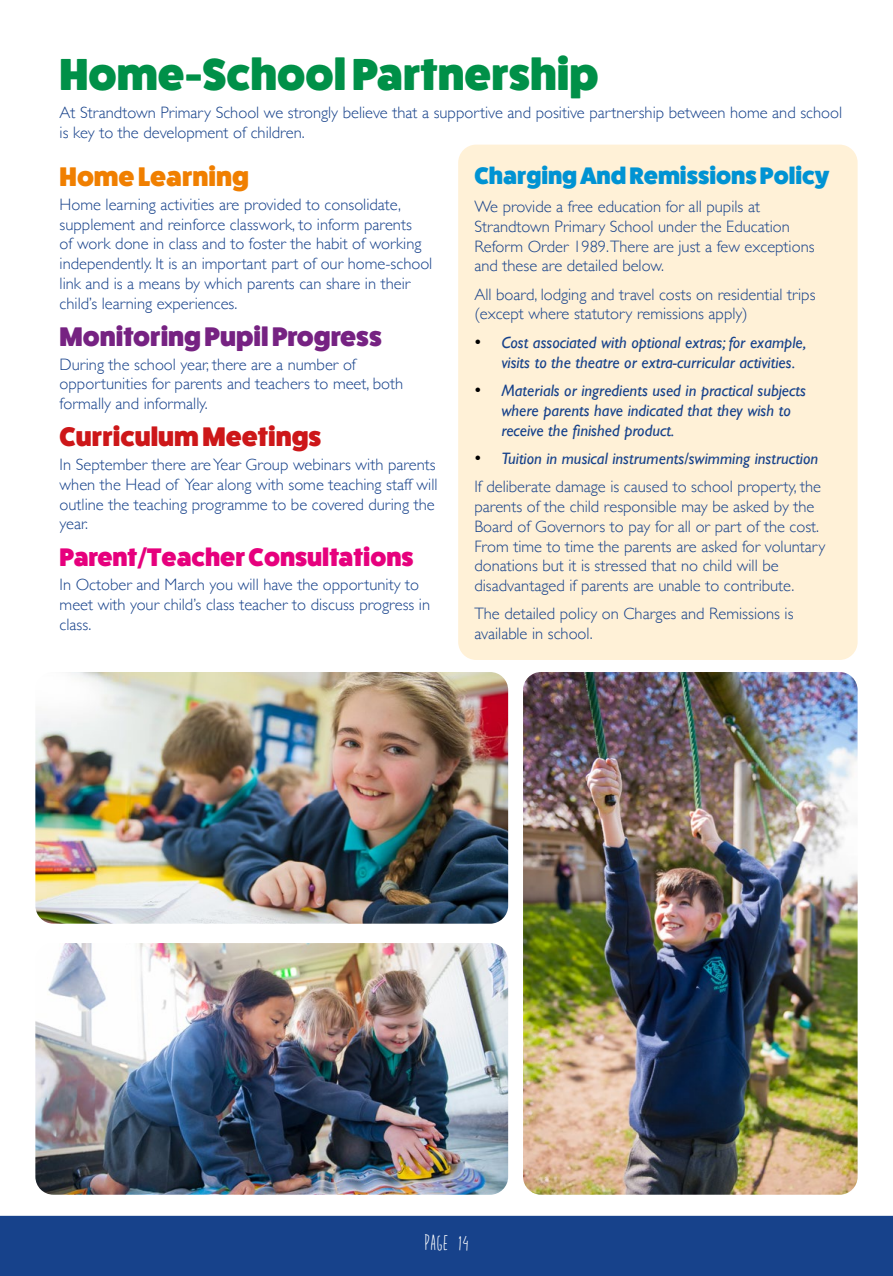
<style>
.page{position:relative;width:893px;height:1276px;background:#fff}
.page>*{position:absolute;margin:0;border:0;box-sizing:border-box;transform-origin:0 0}
.t1{font:800 45px "Fat Frank";color:#009048}
.t2{font:800 27px "Fat Frank";color:#762282}
.t3{font:800 27px "Fat Frank";color:#cd1719}
.t4{font:800 27px "Fat Frank";color:#f07f00}
.t5{font:800 25.5px "Fat Frank";color:#e6007d}
.t6{font:800 24px "Fat Frank";color:#0093d3}
.t7{font:300 16.5px/19.8px "Gill Sans";color:#17428b}
.t8{font:italic 16.5px/19.8px "Gill Sans";color:#17428b}
.s1{font-size:18px;color:#000}
.s2{font-weight:300;font-style:normal}
</style>
<div class="page">
<div style="left:0;top:1215px;width:893px;height:61px;background:#17428b"></div>
<img style="left:35px;top:672px;width:473px;height:251px">
<div style="left:458px;top:145px;width:400px;height:515px;background:#fff1d7;border-radius:18px"></div>
<img style="left:523px;top:672px;width:335px;height:522px">
<img style="left:35px;top:943px;width:473px;height:251px">
<svg style="left:425px;top:1234px;width:23px;height:16px"></svg>
<svg style="left:459px;top:1236px;width:9px;height:15px"></svg>
<h1 class="t1" style="left:60px;top:49px;width:540px">Home-School Partnership</h1>
<p class="t7" style="left:60px;top:102px;width:784px">At Strandtown Primary School we strongly believe that a supportive and positive partnership between home and school is key to the development of children.</p>
<h2 class="t4" style="left:60px;top:161px;width:191px">Home Learning</h2>
<p class="t7" style="left:60px;top:194px;width:374px">Home learning activities are provided to consolidate, supplement and reinforce classwork, to inform parents<br>of work done in class and to foster the habit of working independently. It is an important part of our home-school link and is a means by which parents can share in their child’s learning experiences.</p>
<h2 class="t2" style="left:60px;top:321px;width:324px">Monitoring Pupil Progress</h2>
<p class="t7" style="left:60px;top:353px;width:345px">During the school year, there are a number of opportunities for parents and teachers to meet, both formally and informally.</p>
<h2 class="t3" style="left:60px;top:421px;width:263px">Curriculum Meetings</h2>
<p class="t7" style="left:60px;top:454px;width:379px">In September there are Year Group webinars with parents when the Head of Year along with some teaching staff will outline the teaching programme to be covered during the year.</p>
<h3 class="t5" style="left:60px;top:543px;width:355px">Parent/Teacher Consultations</h3>
<p class="t7" style="left:60px;top:574px;width:372px">In October and March you will have the opportunity to meet with your child’s class teacher to discuss progress in class.</p>
<h3 class="t6" style="left:474px;top:162px;width:357px">Charging And Remissions Policy</h3>
<p class="t7" style="left:474px;top:196px;width:342px">We provide a free education for all pupils at Strandtown Primary School under the Education Reform Order 1989.There are just a few exceptions and these are detailed below.</p>
<p class="t7" style="left:474px;top:284px;width:343px">All board, lodging and travel costs on residential trips (except where statutory remissions apply)</p>
<p class="t8" style="left:501px;top:332px;width:307px;text-indent:-27px"><span class="s1">•</span> Cost associated with optional extras; for example, visits to the theatre or extra-curricular activities.</p>
<p class="t8" style="left:501px;top:380px;width:306px;text-indent:-27px"><span class="s1">•</span> Materials or ingredients used in practical subjects where parents have indicated that they wish to receive the finished product.</p>
<p class="t8" style="left:474px;top:444px;width:348px;line-height:28.3px"><span class="s1">•</span> Tuition in musical instruments/swimming instruction<br><span class="s2">If deliberate damage is caused to school property, the</span></p>
<p class="t7" style="left:474px;top:496px;width:353px">parents of the child responsible may be asked by the Board of Governors to pay for all or part of the cost.<br>From time to time the parents are asked for voluntary donations but it is stressed that no child will be disadvantaged if parents are unable to contribute.</p>
<p class="t7" style="left:474px;top:603px;width:321px">The detailed policy on Charges and Remissions is available in school.</p>
</div>
